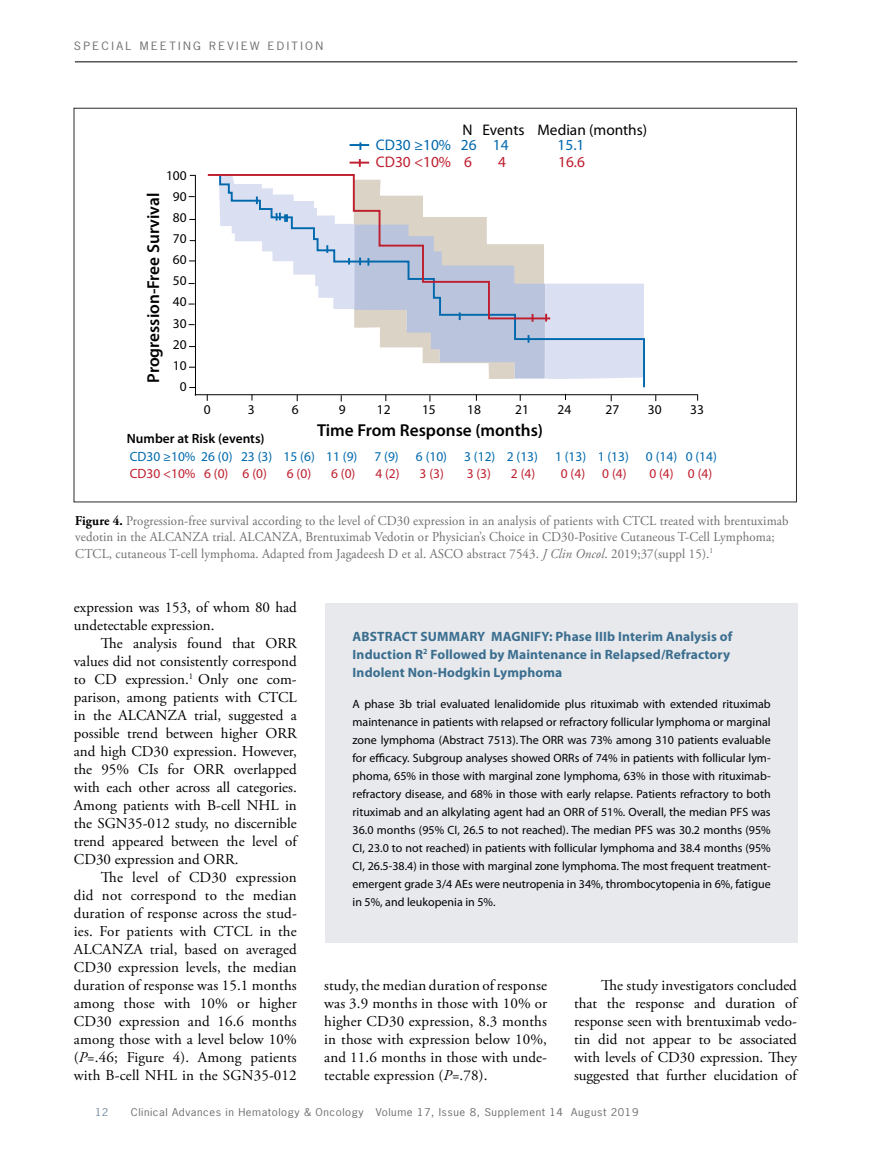
<style>
.page{position:relative;width:878px;height:1175px;background:#fff}
.page>*{position:absolute;margin:0;border:0;box-sizing:border-box;transform-origin:0 0}
.t1{font:600 17.25px "Myriad Pro";color:#000}
.t2{font:15.3px "Myriad Pro";color:#000}
.t3{font:15.3px "Myriad Pro";color:#0068ac}
.t4{font:15.3px "Myriad Pro";color:#be1e2d}
.t5{font:15px/18px "Adobe Garamond Pro";color:#000;text-align:justify}
.t6{font:13.5px/16.5px "Adobe Garamond Pro";letter-spacing:.01em;color:#6d6e71;scale:.95 1}
.t7{font:700 13.5px/18px "Myriad Pro";letter-spacing:.01em;color:#3b6e8f}
.t8{font:13.5px "Myriad Pro";color:#0068ac}
.t9{font:13.5px "Myriad Pro";color:#be1e2d}
.t10{font:13.5px/21.1px "Myriad Pro";color:#000;text-align:right}
.t11{font:600 13.5px "Myriad Pro";color:#000}
.t12{font:12px/18px "Myriad Pro";color:#000;text-align:justify}
.t13{font:10.8px "News Gothic Std";letter-spacing:.2em;color:#6d6e71;scale:1.11 1}
.t14{font:10.2px "News Gothic Std";letter-spacing:.05em;color:#6d6e71;scale:1.11 1}
.t15{font:10.2px "News Gothic Std";color:#738ba5;scale:1.11 1}
.s1{font-weight:700;color:#000}
.s2{font-style:italic}
</style>
<div class="page">
<hr style="left:75px;top:62px;width:722px;height:1px;background:#000">
<div style="left:325px;top:603px;width:472px;height:340px;background:#e7e9ed"></div>
<hr style="left:195px;top:175px;width:1px;height:220px;background:#000">
<hr style="left:195px;top:394px;width:502px;height:1px;background:#000">
<svg style="left:354px;top:283px;width:290px;height:97px"></svg>
<svg style="left:207px;top:174px;width:345px;height:146px"></svg>
<hr style="left:349px;top:144px;width:20px;height:2px;background:#0068ac">
<svg style="left:359px;top:159px;width:2px;height:8px"></svg>
<hr style="left:349px;top:162px;width:20px;height:2px;background:#be1e2d">
<svg style="left:359px;top:142px;width:2px;height:8px"></svg>
<p class="t13" style="left:74px;top:39px;width:226px">SPECIAL MEETING REVIEW EDITION</p>
<p class="t10" style="left:166px;top:164px;width:22px">100<br>90<br>80<br>70<br>60<br>50<br>40<br>30<br>20<br>10<br>0</p>
<p class="t1" style="left:142px;top:383px;width:192px;rotate:-90deg">Progression-Free Survival</p>
<p class="t2" style="left:462px;top:121px;width:186px">N Events Median (months)</p>
<p class="t3" style="left:376px;top:135px;width:134px">CD30 ≥10% 26 14</p>
<p class="t3" style="left:557px;top:135px;width:28px">15.1</p>
<p class="t4" style="left:376px;top:152px;width:98px">CD30 &lt;10% 6</p>
<p class="t4" style="left:498px;top:152px;width:9px">4</p>
<p class="t4" style="left:558px;top:152px;width:28px">16.6</p>
<p class="t10" style="left:204px;top:399px;width:8px">0</p>
<p class="t10" style="left:248px;top:399px;width:8px">3</p>
<p class="t10" style="left:292px;top:399px;width:8px">6</p>
<p class="t10" style="left:338px;top:399px;width:8px">9</p>
<p class="t10" style="left:377px;top:399px;width:15px">12</p>
<p class="t10" style="left:422px;top:399px;width:15px">15</p>
<p class="t10" style="left:467px;top:399px;width:15px">18</p>
<p class="t10" style="left:515px;top:399px;width:15px">21</p>
<p class="t10" style="left:557px;top:399px;width:15px">24</p>
<p class="t10" style="left:605px;top:399px;width:15px">27</p>
<p class="t10" style="left:648px;top:399px;width:15px">30</p>
<p class="t10" style="left:690px;top:399px;width:15px">33</p>
<p class="t1" style="left:317px;top:419px;width:227px">Time From Response (months)</p>
<p class="t11" style="left:127px;top:430px;width:139px">Number at Risk (events)</p>
<p class="t8" style="left:130px;top:448px;width:229px">CD30 ≥10% 26 (0) 23 (3) 15 (6) 11 (9)</p>
<p class="t8" style="left:374px;top:448px;width:26px">7 (9)</p>
<p class="t8" style="left:416px;top:448px;width:33px">6 (10)</p>
<p class="t8" style="left:464px;top:448px;width:75px">3 (12) 2 (13)</p>
<p class="t8" style="left:555px;top:448px;width:75px">1 (13) 1 (13)</p>
<p class="t8" style="left:646px;top:448px;width:72px">0 (14) 0 (14)</p>
<p class="t9" style="left:130px;top:465px;width:139px">CD30 &lt;10% 6 (0) 6 (0)</p>
<p class="t9" style="left:287px;top:465px;width:26px">6 (0)</p>
<p class="t9" style="left:331px;top:465px;width:26px">6 (0)</p>
<p class="t9" style="left:375px;top:465px;width:26px">4 (2)</p>
<p class="t9" style="left:419px;top:465px;width:26px">3 (3)</p>
<p class="t9" style="left:466px;top:465px;width:26px">3 (3)</p>
<p class="t9" style="left:511px;top:465px;width:26px">2 (4)</p>
<p class="t9" style="left:561px;top:465px;width:26px">0 (4)</p>
<p class="t9" style="left:602px;top:465px;width:26px">0 (4)</p>
<p class="t9" style="left:649px;top:465px;width:64px">0 (4) 0 (4)</p>
<p class="t6" style="left:75px;top:512px;width:752px"><span class="s1">Figure 4.</span> Progression-free survival according to the level of CD30 expression in an analysis of patients with CTCL treated with brentuximab vedotin in the ALCANZA trial. ALCANZA, Brentuximab Vedotin or Physician’s Choice in CD30-Positive Cutaneous T-Cell Lymphoma;<br>CTCL, cutaneous T-cell lymphoma. Adapted from Jagadeesh D et al. ASCO abstract 7543. <span class="s2">J Clin Oncol</span>. 2019;37(suppl 15).<sup>1</sup></p>
<p class="t5" style="left:74px;top:599px;width:224px">expression was 153, of whom 80 had undetectable expression.</p>
<p class="t5" style="left:74px;top:635px;width:224px;text-indent:27px">The analysis found that ORR values did not consistently correspond to CD expression.<sup>1</sup> Only one com&shy;parison, among patients with CTCL in the ALCANZA trial, suggested a possible trend between higher ORR and high CD30 expression. However, the 95% CIs for ORR overlapped with each other across all categories.<br>Among patients with B-cell NHL in the SGN35-012 study, no discernible trend appeared between the level of CD30 expression and ORR.</p>
<p class="t5" style="left:74px;top:869px;width:224px;text-indent:27px">The level of CD30 expression did not correspond to the median duration of response across the stud&shy;ies. For patients with CTCL in the ALCANZA trial, based on averaged CD30 expression levels, the median duration of response was 15.1 months among those with 10% or higher CD30 expression and 16.6 months among those with a level below 10% (<span class="s2">P</span>=.46; Figure 4). Among patients with B-cell NHL in the SGN35-012</p>
<p class="t7" style="left:352px;top:626px;width:381px">ABSTRACT SUMMARY MAGNIFY: Phase IIIb Interim Analysis of<br>Induction R<sup>2</sup> Followed by Maintenance in Relapsed/Refractory<br>Indolent Non-Hodgkin Lymphoma</p>
<p class="t12" style="left:352px;top:695px;width:419px">A phase 3b trial evaluated lenalidomide plus rituximab with extended rituximab maintenance in patients with relapsed or refractory follicular lymphoma or marginal zone lymphoma (Abstract 7513). The ORR was 73% among 310 patients evaluable for efficacy. Subgroup analyses showed ORRs of 74% in patients with follicular lym&shy;phoma, 65% in those with marginal zone lymphoma, 63% in those with rituximab&shy;refractory disease, and 68% in those with early relapse. Patients refractory to both rituximab and an alkylating agent had an ORR of 51%. Overall, the median PFS was 36.0 months (95% CI, 26.5 to not reached). The median PFS was 30.2 months (95% CI, 23.0 to not reached) in patients with follicular lymphoma and 38.4 months (95% CI, 26.5-38.4) in those with marginal zone lymphoma. The most frequent treatment&shy;emergent grade 3/4 AEs were neutropenia in 34%, thrombocytopenia in 6%, fatigue in 5%, and leukopenia in 5%.</p>
<p class="t5" style="left:324px;top:977px;width:224px">study, the median duration of response was 3.9 months in those with 10% or higher CD30 expression, 8.3 months in those with expression below 10%, and 11.6 months in those with unde&shy;tectable expression (<span class="s2">P</span>=.78).</p>
<p class="t5" style="left:574px;top:977px;width:224px;text-indent:27px">The study investigators concluded that the response and duration of response seen with brentuximab vedo&shy;tin did not appear to be associated with levels of CD30 expression. They suggested that further elucidation of</p>
<p class="t15" style="left:95px;top:1105px;width:13px">12</p>
<p class="t14" style="left:131px;top:1105px;width:459px">Clinical Advances in Hematology &amp; Oncology Volume 17, Issue 8, Supplement 14 August 2019</p>
</div>
